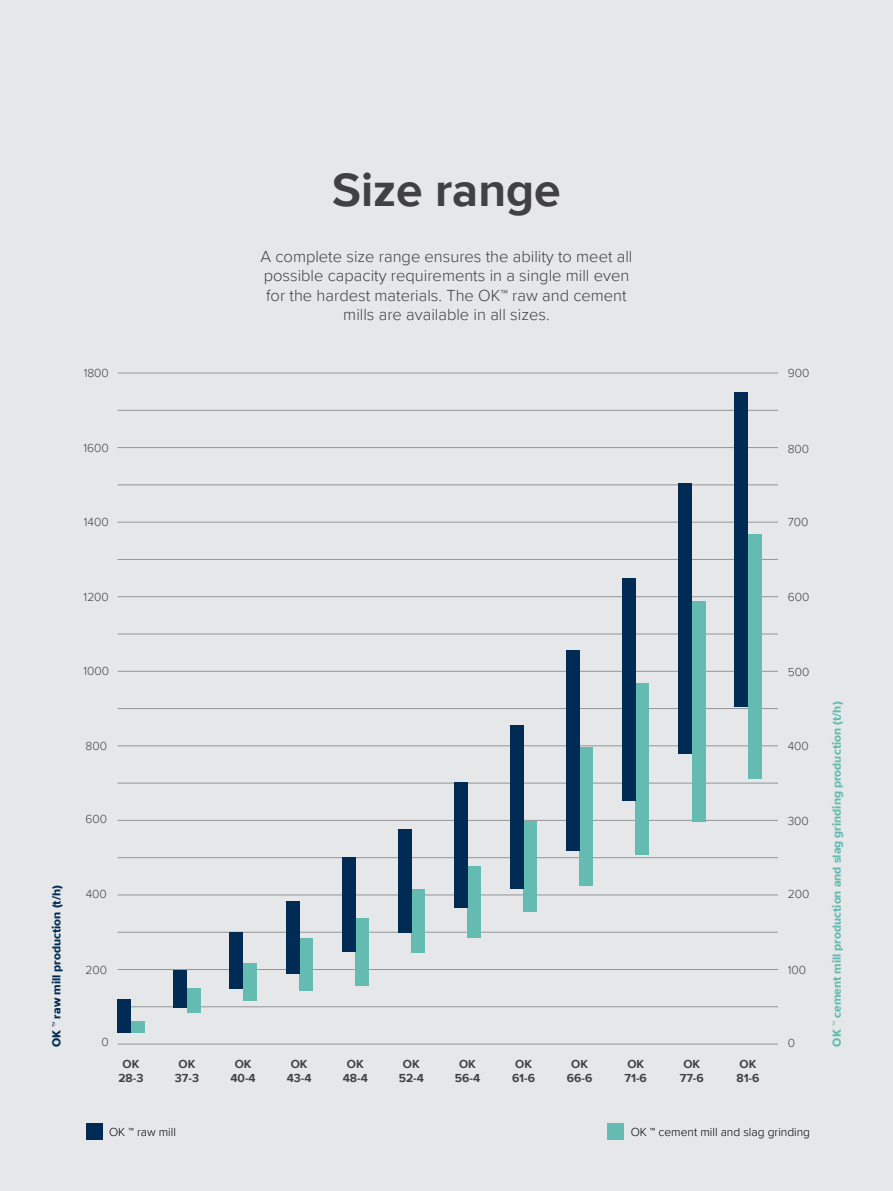
<style>
.page{position:relative;width:893px;height:1191px;background:#e6e7e8}
.page>*{position:absolute;margin:0;border:0;box-sizing:border-box;transform-origin:0 0}
.t1{font:700 48px "Proxima Nova";color:#414042}
.t2{font:300 16.5px/19.5px "Proxima Nova";color:#414042;text-align:center}
.t3{font:700 12px/14.4px "Proxima Nova";color:#414042;text-align:center}
.t4{font:300 12px "Proxima Nova";color:#414042}
.t5{font:12px "Proxima Nova Extrabld";color:#63bbb1}
.t6{font:300 12px "Proxima Nova";color:#000}
.t7{font:12px "Proxima Nova Extrabld";color:#002b54}
</style>
<div class="page">
<hr style="left:118px;top:1043px;width:660px;height:1px;background:#939598">
<hr style="left:118px;top:1006px;width:660px;height:1px;background:#939598">
<hr style="left:118px;top:969px;width:660px;height:1px;background:#939598">
<hr style="left:118px;top:932px;width:660px;height:1px;background:#939598">
<hr style="left:118px;top:894px;width:660px;height:1px;background:#939598">
<hr style="left:118px;top:857px;width:660px;height:1px;background:#939598">
<hr style="left:118px;top:820px;width:660px;height:1px;background:#939598">
<hr style="left:118px;top:783px;width:660px;height:1px;background:#939598">
<hr style="left:118px;top:745px;width:660px;height:1px;background:#939598">
<hr style="left:118px;top:708px;width:660px;height:1px;background:#939598">
<hr style="left:118px;top:671px;width:660px;height:1px;background:#939598">
<hr style="left:118px;top:633px;width:660px;height:1px;background:#939598">
<hr style="left:118px;top:596px;width:660px;height:1px;background:#939598">
<hr style="left:118px;top:559px;width:660px;height:1px;background:#939598">
<hr style="left:118px;top:522px;width:660px;height:1px;background:#939598">
<hr style="left:118px;top:484px;width:660px;height:1px;background:#939598">
<hr style="left:118px;top:447px;width:660px;height:1px;background:#939598">
<hr style="left:118px;top:410px;width:660px;height:1px;background:#939598">
<hr style="left:118px;top:373px;width:660px;height:1px;background:#939598">
<div style="left:299px;top:938px;width:13px;height:52px;background:#63bbb1"></div>
<div style="left:286px;top:901px;width:13px;height:72px;background:#002b54"></div>
<div style="left:355px;top:918px;width:14px;height:68px;background:#63bbb1"></div>
<div style="left:342px;top:857px;width:13px;height:94px;background:#002b54"></div>
<div style="left:243px;top:963px;width:13px;height:37px;background:#63bbb1"></div>
<div style="left:230px;top:932px;width:13px;height:57px;background:#002b54"></div>
<div style="left:411px;top:889px;width:14px;height:63px;background:#63bbb1"></div>
<div style="left:398px;top:829px;width:13px;height:103px;background:#002b54"></div>
<div style="left:692px;top:601px;width:13px;height:220px;background:#63bbb1"></div>
<div style="left:679px;top:483px;width:13px;height:270px;background:#002b54"></div>
<div style="left:636px;top:683px;width:13px;height:171px;background:#63bbb1"></div>
<div style="left:622px;top:577px;width:14px;height:223px;background:#002b54"></div>
<div style="left:748px;top:534px;width:13px;height:244px;background:#63bbb1"></div>
<div style="left:735px;top:392px;width:13px;height:314px;background:#002b54"></div>
<div style="left:580px;top:747px;width:13px;height:138px;background:#63bbb1"></div>
<div style="left:566px;top:650px;width:14px;height:201px;background:#002b54"></div>
<div style="left:524px;top:822px;width:13px;height:90px;background:#63bbb1"></div>
<div style="left:510px;top:725px;width:14px;height:163px;background:#002b54"></div>
<div style="left:467px;top:866px;width:14px;height:72px;background:#63bbb1"></div>
<div style="left:454px;top:782px;width:13px;height:125px;background:#002b54"></div>
<div style="left:607px;top:1122px;width:16px;height:17px;background:#63bbb1"></div>
<div style="left:86px;top:1122px;width:17px;height:17px;background:#002b54"></div>
<div style="left:187px;top:988px;width:13px;height:24px;background:#63bbb1"></div>
<div style="left:174px;top:970px;width:13px;height:38px;background:#002b54"></div>
<div style="left:131px;top:1021px;width:13px;height:12px;background:#63bbb1"></div>
<div style="left:118px;top:999px;width:13px;height:34px;background:#002b54"></div>
<h1 class="t1" style="left:332px;top:154px;width:230px">Size range</h1>
<p class="t2" style="left:261px;top:246px;width:373px">A complete size range ensures the ability to meet all possible capacity requirements in a single mill even for the hardest materials. The OK™ raw and cement mills are available in all sizes.</p>
<p class="t4" style="left:84px;top:364px;width:27px">1800</p>
<p class="t4" style="left:788px;top:364px;width:23px">900</p>
<p class="t4" style="left:84px;top:439px;width:27px">1600</p>
<p class="t4" style="left:788px;top:440px;width:23px">800</p>
<p class="t4" style="left:84px;top:513px;width:26px">1400</p>
<p class="t4" style="left:788px;top:513px;width:22px">700</p>
<p class="t4" style="left:84px;top:588px;width:27px">1200</p>
<p class="t4" style="left:788px;top:588px;width:23px">600</p>
<p class="t4" style="left:83px;top:662px;width:27px">1000</p>
<p class="t4" style="left:788px;top:663px;width:23px">500</p>
<p class="t4" style="left:86px;top:737px;width:23px">800</p>
<p class="t4" style="left:788px;top:736px;width:23px">400</p>
<p class="t4" style="left:85px;top:810px;width:23px">600</p>
<p class="t4" style="left:788px;top:812px;width:23px">300</p>
<p class="t7" style="left:48px;top:1047px;width:164px;rotate:-90deg">OK ™ raw mill production (t/h)</p>
<p class="t4" style="left:86px;top:884px;width:23px">400</p>
<p class="t4" style="left:788px;top:885px;width:23px">200</p>
<p class="t4" style="left:85px;top:960px;width:23px">200</p>
<p class="t4" style="left:788px;top:960px;width:20px">100</p>
<p class="t4" style="left:102px;top:1033px;width:9px">0</p>
<p class="t4" style="left:788px;top:1033px;width:9px">0</p>
<p class="t3" style="left:118px;top:1056px;width:27px">OK<br>28-3</p>
<p class="t3" style="left:175px;top:1056px;width:26px">OK<br>37-3</p>
<p class="t3" style="left:287px;top:1056px;width:26px">OK<br>43-4</p>
<p class="t3" style="left:343px;top:1056px;width:27px">OK<br>48-4</p>
<p class="t3" style="left:680px;top:1056px;width:25px;text-align:left">OK<br>77-6</p>
<p class="t3" style="left:230px;top:1056px;width:27px">OK<br>40-4</p>
<p class="t3" style="left:399px;top:1056px;width:27px">OK<br>52-4</p>
<p class="t3" style="left:625px;top:1056px;width:24px;text-align:left">OK<br>71-6</p>
<p class="t3" style="left:736px;top:1056px;width:25px;text-align:left">OK<br>81-6</p>
<p class="t3" style="left:455px;top:1056px;width:27px">OK<br>56-4</p>
<p class="t3" style="left:512px;top:1056px;width:25px;text-align:left">OK<br>61-6</p>
<p class="t3" style="left:567px;top:1056px;width:27px">OK<br>66-6</p>
<p class="t6" style="left:109px;top:1122px;width:68px">OK ™ raw mill</p>
<p class="t6" style="left:631px;top:1122px;width:181px">OK ™ cement mill and slag grinding</p>
<p class="t5" style="left:828px;top:1046px;width:346px;rotate:-90deg">OK ™ cement mill production and slag grinding production (t/h)</p>
</div>
